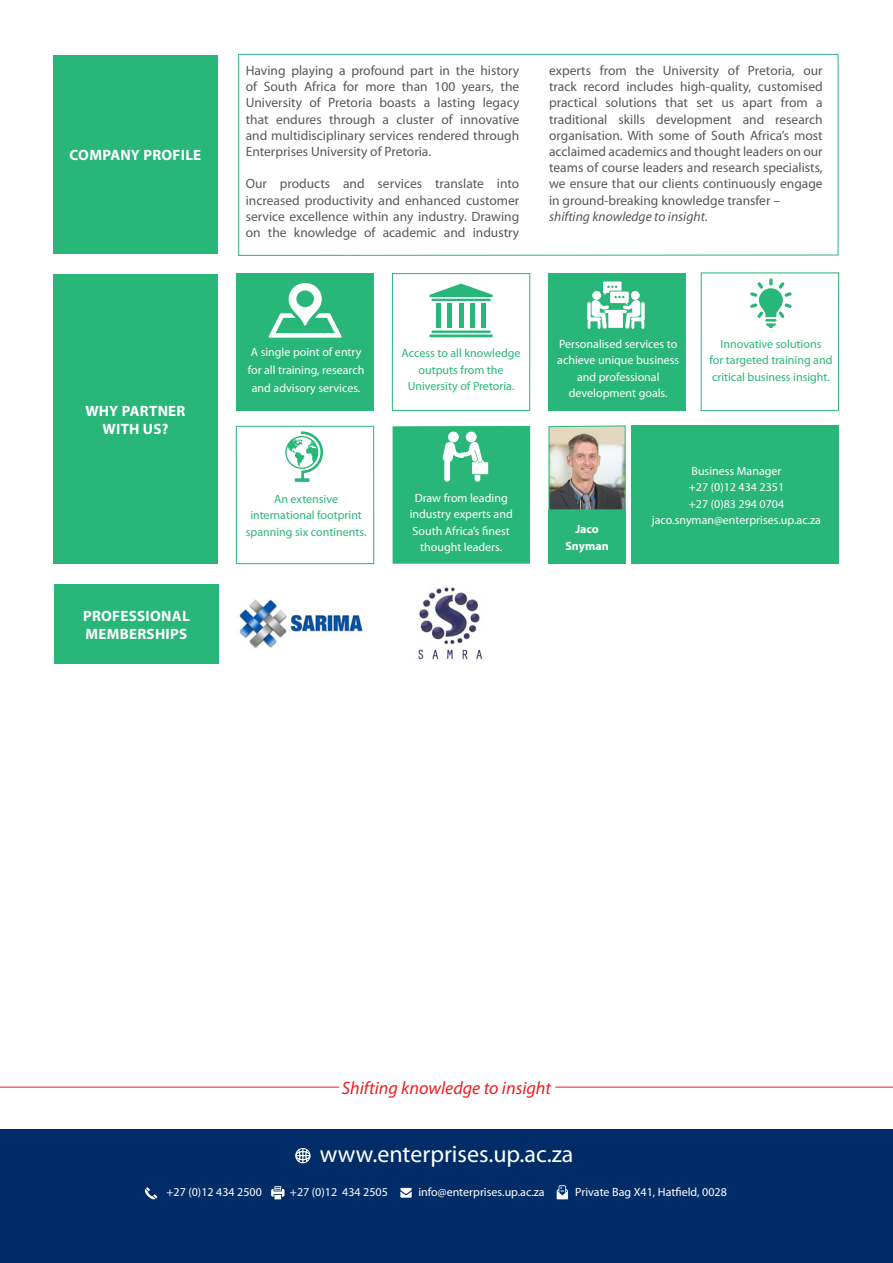
<style>
.page{position:relative;width:893px;height:1263px;background:#fff}
.page>*{position:absolute;margin:0;border:0;box-sizing:border-box;transform-origin:0 0}
.t1{font:24px "Myriad Pro";color:#fff}
.t2{font:italic 18px "Myriad Pro";color:#ee1d23}
.t3{font:700 15px/18px "Myriad Pro";letter-spacing:.02em;color:#fff}
.t4{font:13.5px/16.2px "Myriad Pro";color:#57585a;text-align:justify}
.t5{font:italic 13.5px "Myriad Pro";color:#57585a}
.t6{font:12px/16.5px "Myriad Pro";color:#fff;text-align:center}
.t7{font:12px/16.5px "Myriad Pro";color:#29b679;text-align:center}
.t8{font:700 12px "Myriad Pro";color:#fff}
.s1{font-style:normal}
</style>
<div class="page">
<img style="left:418px;top:586px;width:65px;height:74px">
<img style="left:239px;top:599px;width:124px;height:49px">
<div style="left:0;top:1129px;width:893px;height:134px;background:#002d67"></div>
<hr style="left:0;top:1087px;width:339px;height:1px;background:#ee1d23">
<hr style="left:555px;top:1087px;width:338px;height:1px;background:#ee1d23">
<svg style="left:295px;top:1148px;width:16px;height:15px"></svg>
<svg style="left:400px;top:1188px;width:12px;height:9px"></svg>
<svg style="left:145px;top:1187px;width:12px;height:12px"></svg>
<svg style="left:271px;top:1186px;width:13px;height:13px"></svg>
<svg style="left:557px;top:1185px;width:11px;height:14px"></svg>
<div style="left:631px;top:426px;width:208px;height:138px;background:#29b679"></div>
<div style="left:549px;top:273px;width:137px;height:138px;background:#29b679"></div>
<svg style="left:587px;top:281px;width:58px;height:48px"></svg>
<div style="left:701px;top:272px;width:138px;height:139px;border:1px solid #29b679"></div>
<svg style="left:750px;top:278px;width:42px;height:50px"></svg>
<div style="left:393px;top:426px;width:137px;height:138px;background:#29b679"></div>
<div style="left:448px;top:432px;width:11px;height:10px;background:#fff;border-radius:50%"></div>
<div style="left:466px;top:432px;width:11px;height:10px;background:#fff;border-radius:50%"></div>
<svg style="left:442px;top:442px;width:46px;height:40px"></svg>
<div style="left:236px;top:426px;width:138px;height:138px;border:1px solid #29b679"></div>
<svg style="left:285px;top:431px;width:38px;height:51px"></svg>
<div style="left:236px;top:274px;width:138px;height:137px;background:#29b679"></div>
<svg style="left:268px;top:283px;width:74px;height:55px"></svg>
<div style="left:296px;top:290px;width:18px;height:17px;background:#29b679;border-radius:50%"></div>
<div style="left:392px;top:273px;width:138px;height:138px;border:1px solid #29b679"></div>
<svg style="left:430px;top:284px;width:63px;height:17px"></svg>
<hr style="left:437px;top:304px;width:4px;height:24px;background:#29b679">
<hr style="left:459px;top:304px;width:4px;height:24px;background:#29b679">
<hr style="left:470px;top:304px;width:4px;height:24px;background:#29b679">
<hr style="left:448px;top:304px;width:4px;height:24px;background:#29b679">
<hr style="left:482px;top:304px;width:4px;height:24px;background:#29b679">
<svg style="left:430px;top:330px;width:63px;height:7px"></svg>
<img style="left:548px;top:425px;width:78px;height:86px">
<div style="left:549px;top:510px;width:77px;height:54px;background:#29b679"></div>
<div style="left:238px;top:54px;width:600px;height:202px;border:1px solid #29b679"></div>
<div style="left:54px;top:584px;width:165px;height:80px;background:#29b679"></div>
<div style="left:53px;top:274px;width:165px;height:290px;background:#29b679"></div>
<div style="left:53px;top:55px;width:165px;height:198px;background:#29b679"></div>
<p class="t3" style="left:70px;top:145px;width:133px">COMPANY PROFILE</p>
<p class="t3" style="left:85px;top:401px;width:102px">WHY PARTNER</p>
<p class="t3" style="left:103px;top:419px;width:67px">WITH US?</p>
<p class="t3" style="left:83px;top:606px;width:108px">PROFESSIONAL<br>MEMBERSHIPS</p>
<p class="t4" style="left:246px;top:62px;width:275px">Having playing a profound part in the history of South Africa for more than 100 years, the University of Pretoria boasts a lasting legacy that endures through a cluster of innovative and multidisciplinary services rendered through Enterprises University of Pretoria.</p>
<p class="t4" style="left:246px;top:176px;width:275px">Our products and services translate into increased productivity and enhanced customer service excellence within any industry. Drawing on the knowledge of academic and industry</p>
<p class="t4" style="left:549px;top:62px;width:275px">experts from the University of Pretoria, our track record includes high-quality, customised practical solutions that set us apart from a traditional skills development and research organisation. With some of South Africa’s most acclaimed academics and thought leaders on our teams of course leaders and research specialists, we ensure that our clients continuously engage in ground-breaking knowledge transfer –</p>
<p class="t5" style="left:549px;top:208px;width:160px">shifting knowledge to insight<span class="s1">.</span></p>
<p class="t6" style="left:248px;top:343px;width:118px;line-height:18px">A single point of entry for all training, research and advisory services.</p>
<p class="t7" style="left:402px;top:345px;width:121px">Access to all knowledge outputs from the<br>University of Pretoria.</p>
<p class="t7" style="left:246px;top:490px;width:122px">An extensive international footprint spanning six continents.</p>
<p class="t6" style="left:410px;top:489px;width:105px">Draw from leading industry experts and<br>South Africa’s finest thought leaders.</p>
<p class="t6" style="left:557px;top:335px;width:124px">Personalised services to achieve unique business and professional development goals.</p>
<p class="t7" style="left:721px;top:335px;width:102px">Innovative solutions</p>
<p class="t7" style="left:709px;top:352px;width:124px">for targeted training and</p>
<p class="t7" style="left:712px;top:368px;width:119px">critical business insight.</p>
<p class="t8" style="left:575px;top:521px;width:25px">Jaco</p>
<p class="t8" style="left:565px;top:538px;width:45px">Snyman</p>
<p class="t6" style="left:691px;top:462px;width:91px">Business Manager</p>
<p class="t6" style="left:689px;top:479px;width:97px">+27 (0)12 434 2351</p>
<p class="t6" style="left:689px;top:495px;width:97px">+27 (0)83 294 0704</p>
<p class="t6" style="left:652px;top:512px;width:171px">jaco.snyman@enterprises.up.ac.za</p>
<p class="t2" style="left:342px;top:1076px;width:211px">Shifting knowledge to insight</p>
<p class="t1" style="left:320px;top:1139px;width:255px">www.enterprises.up.ac.za</p>
<p class="t6" style="left:166px;top:1184px;width:97px">+27 (0)12 434 2500</p>
<p class="t6" style="left:290px;top:1184px;width:100px">+27 (0)12 434 2505</p>
<p class="t6" style="left:418px;top:1184px;width:128px">info@enterprises.up.ac.za</p>
<p class="t6" style="left:575px;top:1184px;width:153px">Private Bag X41, Hatfield, 0028</p>
</div>
